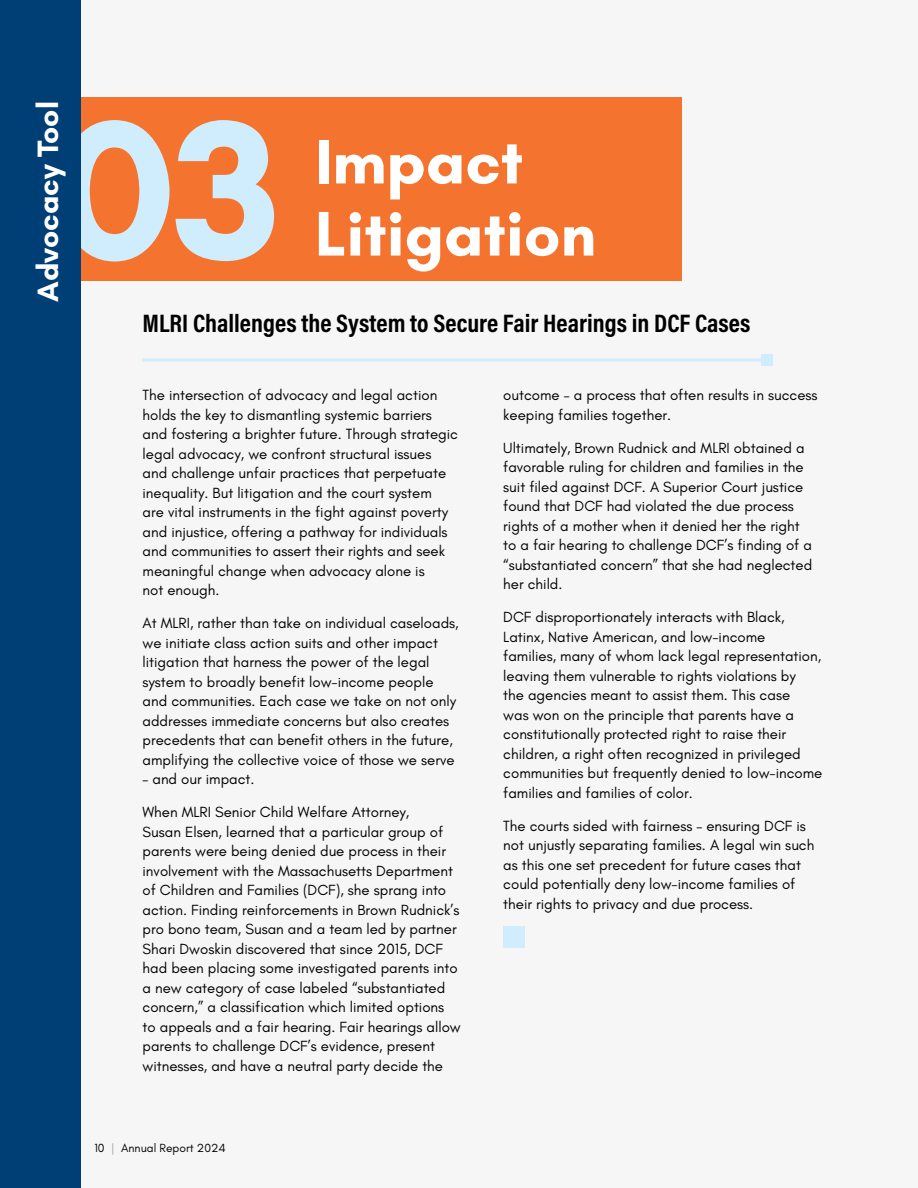
<style>
.page{position:relative;width:918px;height:1188px;background:#fff}
.page>*{position:absolute;margin:0;border:0;box-sizing:border-box;transform-origin:0 0}
.t1{font:700 201.45px "Glacial Indifference";color:#cfedfc}
.t2{font:700 64.05px "Glacial Indifference";color:#fff}
.t3{font:700 30px "Glacial Indifference";color:#fff}
.t4{font:700 25.5px "Acumin Pro Cond";color:#000}
.t5{font:15px/19.5px "Glacial Indifference";color:#000}
.t6{font:12px "Glacial Indifference";color:#000}
.s1{color:#939598}
</style>
<div class="page">
<hr style="left:143px;top:358px;width:624px;height:4px;background:#d8effa">
<div style="left:761px;top:354px;width:12px;height:12px;background:#cfedfc"></div>
<div style="left:31px;top:97px;width:651px;height:184px;background:#f4742f"></div>
<div style="left:503px;top:927px;width:22px;height:21px;background:#cfedfc"></div>
<div style="left:0;top:0;width:81px;height:1188px;background:#003f75"></div>
<h3 class="t3" style="left:29px;top:302px;width:202px;rotate:-90deg">Advocacy Tool</h3>
<h1 class="t1" style="left:52px;top:66px;width:230px">03</h1>
<h2 class="t2" style="left:315px;top:122px;width:210px">Impact</h2>
<h2 class="t2" style="left:315px;top:194px;width:283px">Litigation</h2>
<h3 class="t4" style="left:143px;top:306px;width:609px">MLRI Challenges the System to Secure Fair Hearings in DCF Cases</h3>
<p class="t5" style="left:143px;top:385px;width:317px">The intersection of advocacy and legal action holds the key to dismantling systemic barriers and fostering a brighter future. Through strategic legal advocacy, we confront structural issues and challenge unfair practices that perpetuate inequality. But litigation and the court system<br>are vital instruments in the fight against poverty and injustice, offering a pathway for individuals and communities to assert their rights and seek meaningful change when advocacy alone is<br>not enough.</p>
<p class="t5" style="left:143px;top:613px;width:318px">At MLRI, rather than take on individual caseloads, we initiate class action suits and other impact litigation that harness the power of the legal system to broadly benefit low-income people and communities. Each case we take on not only addresses immediate concerns but also creates precedents that can benefit others in the future, amplifying the collective voice of those we serve</p>
<p class="t5" style="left:143px;top:769px;width:114px">– and our impact.</p>
<p class="t5" style="left:143px;top:802px;width:320px">When MLRI Senior Child Welfare Attorney,<br>Susan Elsen, learned that a particular group of parents were being denied due process in their involvement with the Massachusetts Department of Children and Families (DCF), she sprang into action. Finding reinforcements in Brown Rudnick’s pro bono team, Susan and a team led by partner Shari Dwoskin discovered that since 2015, DCF had been placing some investigated parents into a new category of case labeled “substantiated concern,” a classification which limited options to appeals and a fair hearing. Fair hearings allow parents to challenge DCF’s evidence, present witnesses, and have a neutral party decide the</p>
<p class="t6" style="left:94px;top:1141px;width:133px">10 <span class="s1">|</span> Annual Report 2024</p>
<p class="t5" style="left:503px;top:385px;width:316px">outcome – a process that often results in success keeping families together.</p>
<p class="t5" style="left:503px;top:438px;width:311px">Ultimately, Brown Rudnick and MLRI obtained a favorable ruling for children and families in the suit filed against DCF. A Superior Court justice found that DCF had violated the due process rights of a mother when it denied her the right to a fair hearing to challenge DCF’s finding of a “substantiated concern” that she had neglected her child.</p>
<p class="t5" style="left:503px;top:607px;width:321px">DCF disproportionately interacts with Black, Latinx, Native American, and low-income<br>families, many of whom lack legal representation, leaving them vulnerable to rights violations by<br>the agencies meant to assist them. This case<br>was won on the principle that parents have a constitutionally protected right to raise their children, a right often recognized in privileged communities but frequently denied to low-income families and families of color.</p>
<p class="t5" style="left:503px;top:816px;width:313px">The courts sided with fairness – ensuring DCF is not unjustly separating families. A legal win such as this one set precedent for future cases that could potentially deny low-income families of their rights to privacy and due process.</p>
</div>
